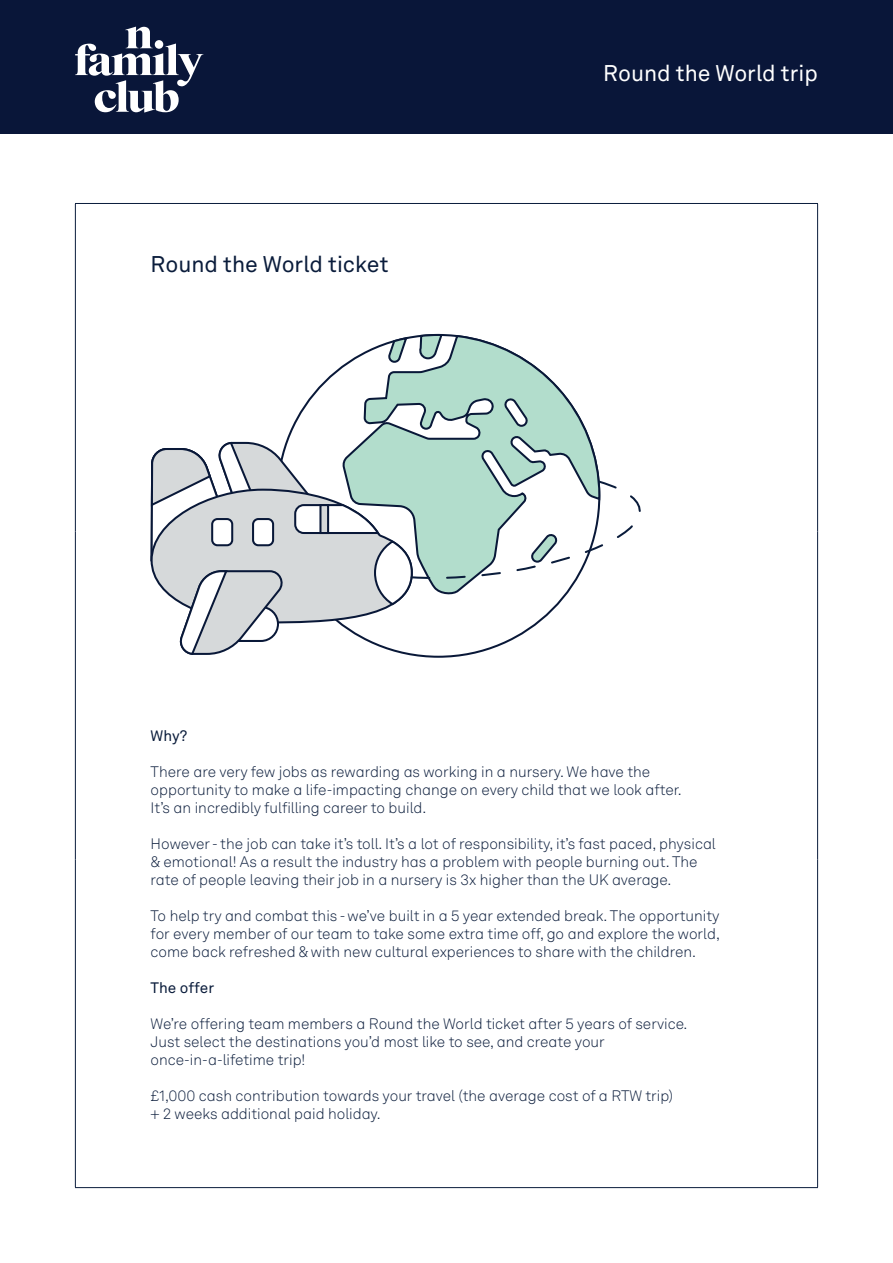
<style>
.page{position:relative;width:893px;height:1263px;background:#fff}
.page>*{position:absolute;margin:0;border:0;box-sizing:border-box;transform-origin:0 0}
.t1{font:22.5px "NNFC Akkurat";color:#0a1c3b}
.t2{font:22.5px "NNFC Akkurat";color:#fff}
.t3{font:300 15px/18px "NNFC Akkurat";color:#0a1c3b}
.t4{font:15px "NNFC Akkurat";color:#0a1c3b}
</style>
<div class="page">
<hr style="left:75px;top:203px;width:743px;height:1px;background:#0a1c3b">
<hr style="left:817px;top:204px;width:1px;height:327px;background:#0a1c3b">
<hr style="left:75px;top:531px;width:1px;height:328px;background:#0a1c3b">
<hr style="left:817px;top:531px;width:1px;height:328px;background:#0a1c3b">
<hr style="left:75px;top:859px;width:1px;height:328px;background:#0a1c3b">
<hr style="left:817px;top:859px;width:1px;height:328px;background:#0a1c3b">
<hr style="left:75px;top:1187px;width:743px;height:1px;background:#0a1c3b">
<div style="left:0;top:0;width:893px;height:133px;background:#091639"></div>
<svg style="left:75px;top:26px;width:646px;height:630px"></svg>
<p class="t1" style="left:151px;top:247px;width:240px">Round the World ticket</p>
<p class="t2" style="left:603px;top:56px;width:216px">Round the World trip</p>
<p class="t4" style="left:151px;top:725px;width:38px">Why?</p>
<p class="t3" style="left:151px;top:763px;width:501px">There are very few jobs as rewarding as working in a nursery. We have the</p>
<p class="t3" style="left:151px;top:781px;width:533px">opportunity to make a life-impacting change on every child that we look after.</p>
<p class="t3" style="left:151px;top:799px;width:277px">It’s an incredibly fulfilling career to build.</p>
<p class="t3" style="left:151px;top:835px;width:567px">However - the job can take it’s toll. It’s a lot of responsibility, it’s fast paced, physical &amp; emotional! As a result the industry has a problem with people burning out. The rate of people leaving their job in a nursery is 3x higher than the UK average.</p>
<p class="t3" style="left:151px;top:907px;width:571px;text-align:justify">To help try and combat this - we’ve built in a 5 year extended break. The opportunity for every member of our team to take some extra time off, go and explore the world, come back refreshed &amp; with new cultural experiences to share with the children.</p>
<p class="t4" style="left:151px;top:977px;width:65px">The offer</p>
<p class="t3" style="left:151px;top:1015px;width:538px">We’re offering team members a Round the World ticket after 5 years of service.</p>
<p class="t3" style="left:151px;top:1033px;width:456px">Just select the destinations you’d most like to see, and create your</p>
<p class="t3" style="left:151px;top:1051px;width:156px">once-in-a-lifetime trip!</p>
<p class="t3" style="left:151px;top:1087px;width:524px">£1,000 cash contribution towards your travel (the average cost of a RTW trip)</p>
<p class="t3" style="left:151px;top:1105px;width:232px">+ 2 weeks additional paid holiday.</p>
</div>
